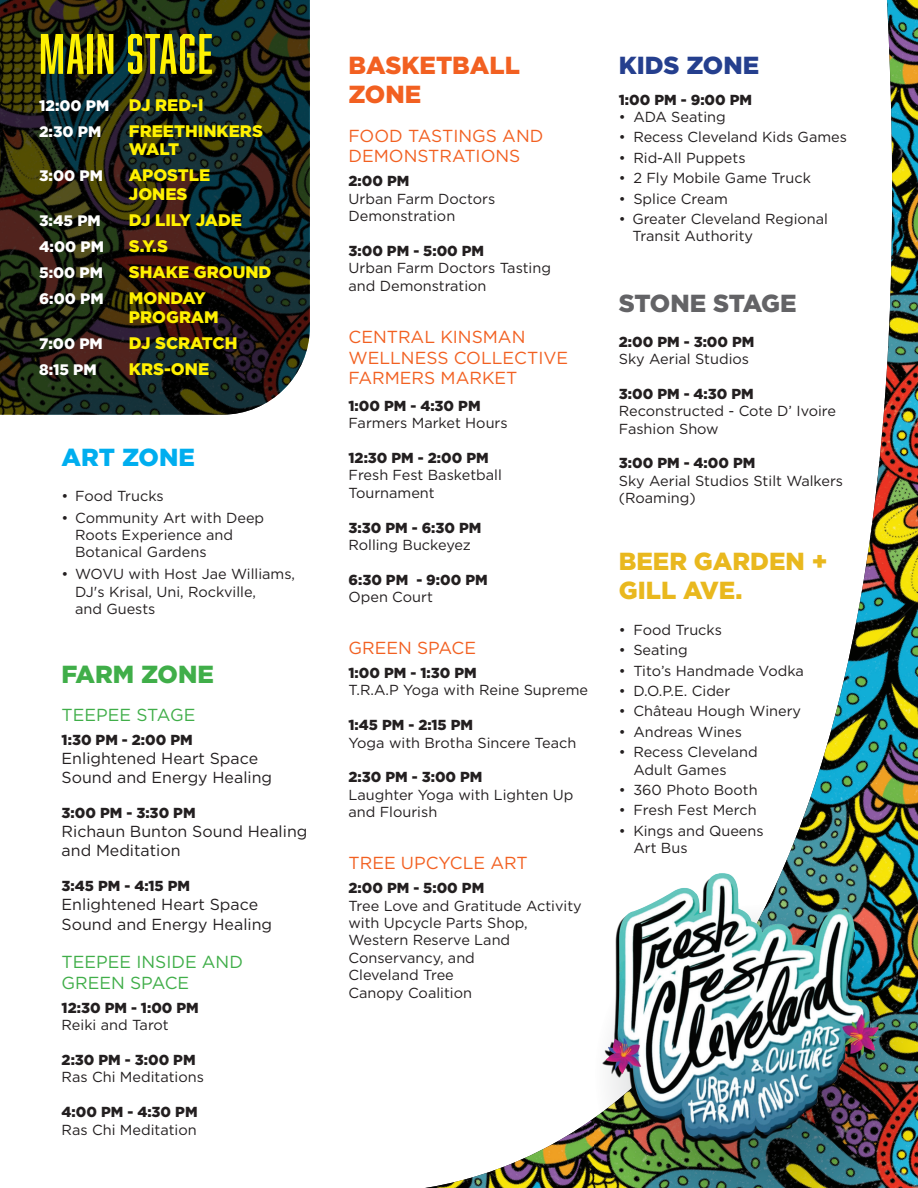
<style>
.page{position:relative;width:918px;height:1188px;background:#fff}
.page>*{position:absolute;margin:0;border:0;box-sizing:border-box;transform-origin:0 0}
.t1{font:52.5px "Abolition";letter-spacing:.03em;color:#fff101}
.t2{font:900 24.6px/28px "Gotham";color:#e9b81e}
.t3{font:900 24.6px/29.5px "Gotham";color:#f26021}
.t4{font:900 24.6px "Gotham";letter-spacing:-.02em;color:#636366}
.t5{font:900 24.6px "Gotham";color:#40ae49}
.t6{font:900 24.6px "Gotham";color:#253f8e}
.t7{font:900 24.6px "Gotham";color:#00aeef}
.t8{font:17.4px/20.9px "Gotham";color:#f26021}
.t9{font:17.4px/20.9px "Gotham";color:#40ae49}
.t10{font:900 16.8px/18.5px "Gotham";color:#fff101}
.t11{font:15.9px/19.2px "Gotham";color:#231f20}
.t12{font:900 15.3px/26.1px "Gotham";color:#fff}
.t13{font:14.55px/17.4px "Gotham";color:#231f20}
.t14{font:900 14.55px "Gotham";color:#231f20}
.s1{font-size:16.8px;color:#fff101}
</style>
<div class="page">
<img style="left:0;top:0;width:308px;height:415px">
<img style="left:425px;top:0;width:493px;height:1188px">
<img style="left:594px;top:904px;width:324px;height:284px">
<img style="left:598px;top:861px;width:291px;height:291px">
<h1 class="t1" style="left:39px;top:23px;width:175px">MAIN STAGE</h1>
<p class="t12" style="left:39px;top:92px;width:166px">12:00 PM <span class="s1">DJ RED-I<br></span>2:30 PM</p>
<p class="t10" style="left:129px;top:121px;width:136px">FREETHINKERS<br>WALT</p>
<p class="t12" style="left:39px;top:163px;width:65px">3:00 PM</p>
<p class="t10" style="left:129px;top:166px;width:83px">APOSTLE<br>JONES</p>
<p class="t12" style="left:39px;top:207px;width:63px">3:45 PM</p>
<p class="t10" style="left:129px;top:211px;width:115px">DJ LILY JADE</p>
<p class="t12" style="left:39px;top:234px;width:66px">4:00 PM</p>
<p class="t10" style="left:129px;top:237px;width:41px">S.Y.S</p>
<p class="t12" style="left:39px;top:260px;width:65px">5:00 PM</p>
<p class="t10" style="left:129px;top:263px;width:144px">SHAKE GROUND</p>
<p class="t12" style="left:39px;top:286px;width:66px">6:00 PM</p>
<p class="t10" style="left:129px;top:289px;width:91px">MONDAY<br>PROGRAM</p>
<p class="t12" style="left:39px;top:330px;width:65px">7:00 PM</p>
<p class="t10" style="left:129px;top:334px;width:110px">DJ SCRATCH</p>
<p class="t12" style="left:39px;top:357px;width:59px">8:15 PM</p>
<p class="t10" style="left:129px;top:360px;width:82px">KRS-ONE</p>
<h2 class="t7" style="left:62px;top:440px;width:135px">ART ZONE</h2>
<p class="t13" style="left:62px;top:487px;width:104px">• Food Trucks</p>
<p class="t13" style="left:75px;top:508px;width:191px;text-indent:-14px">• Community Art with Deep<br>Roots Experience and<br>Botanical Gardens</p>
<p class="t13" style="left:75px;top:565px;width:222px;text-indent:-14px">• WOVU with Host Jae Williams,<br>DJ's Krisal, Uni, Rockville,<br>and Guests</p>
<h2 class="t5" style="left:62px;top:657px;width:154px">FARM ZONE</h2>
<p class="t9" style="left:62px;top:704px;width:135px">TEEPEE STAGE</p>
<p class="t14" style="left:62px;top:730px;width:133px">1:30 PM - 2:00 PM</p>
<p class="t11" style="left:62px;top:749px;width:212px">Enlightened Heart Space<br>Sound and Energy Healing</p>
<p class="t14" style="left:62px;top:803px;width:136px">3:00 PM - 3:30 PM</p>
<p class="t11" style="left:62px;top:822px;width:247px">Richaun Bunton Sound Healing and Meditation</p>
<p class="t14" style="left:62px;top:876px;width:130px">3:45 PM - 4:15 PM</p>
<p class="t11" style="left:62px;top:895px;width:212px">Enlightened Heart Space<br>Sound and Energy Healing</p>
<p class="t9" style="left:62px;top:951px;width:183px">TEEPEE INSIDE AND<br>GREEN SPACE</p>
<p class="t14" style="left:62px;top:997px;width:139px">12:30 PM - 1:00 PM</p>
<p class="t13" style="left:62px;top:1016px;width:109px">Reiki and Tarot</p>
<p class="t14" style="left:62px;top:1050px;width:136px">2:30 PM - 3:00 PM</p>
<p class="t13" style="left:62px;top:1068px;width:144px">Ras Chi Meditations</p>
<p class="t14" style="left:62px;top:1102px;width:137px">4:00 PM - 4:30 PM</p>
<p class="t13" style="left:62px;top:1120px;width:137px">Ras Chi Meditation</p>
<h2 class="t3" style="left:348px;top:50px;width:173px">BASKETBALL<br>ZONE</h2>
<p class="t8" style="left:348px;top:125px;width:196px">FOOD TASTINGS AND<br>DEMONSTRATIONS</p>
<p class="t14" style="left:348px;top:171px;width:62px">2:00 PM</p>
<p class="t13" style="left:348px;top:190px;width:148px">Urban Farm Doctors<br>Demonstration</p>
<p class="t14" style="left:348px;top:241px;width:137px">3:00 PM - 5:00 PM</p>
<p class="t13" style="left:348px;top:259px;width:204px">Urban Farm Doctors Tasting and Demonstration</p>
<p class="t8" style="left:348px;top:326px;width:221px">CENTRAL KINSMAN<br>WELLNESS COLLECTIVE<br>FARMERS MARKET</p>
<p class="t14" style="left:348px;top:396px;width:134px">1:00 PM - 4:30 PM</p>
<p class="t13" style="left:348px;top:414px;width:161px">Farmers Market Hours</p>
<p class="t14" style="left:348px;top:448px;width:142px">12:30 PM - 2:00 PM</p>
<p class="t13" style="left:348px;top:466px;width:155px">Fresh Fest Basketball<br>Tournament</p>
<p class="t14" style="left:348px;top:518px;width:135px">3:30 PM - 6:30 PM</p>
<p class="t13" style="left:348px;top:536px;width:124px">Rolling Buckeyez</p>
<p class="t14" style="left:348px;top:570px;width:141px">6:30 PM - 9:00 PM</p>
<p class="t13" style="left:348px;top:588px;width:86px">Open Court</p>
<p class="t8" style="left:348px;top:637px;width:129px">GREEN SPACE</p>
<p class="t14" style="left:348px;top:663px;width:130px">1:00 PM - 1:30 PM</p>
<p class="t13" style="left:348px;top:681px;width:241px">T.R.A.P Yoga with Reine Supreme</p>
<p class="t14" style="left:348px;top:715px;width:126px">1:45 PM - 2:15 PM</p>
<p class="t13" style="left:348px;top:734px;width:229px">Yoga with Brotha Sincere Teach</p>
<p class="t14" style="left:348px;top:767px;width:136px">2:30 PM - 3:00 PM</p>
<p class="t13" style="left:348px;top:786px;width:226px">Laughter Yoga with Lighten Up and Flourish</p>
<p class="t8" style="left:348px;top:852px;width:181px">TREE UPCYCLE ART</p>
<p class="t14" style="left:348px;top:878px;width:137px">2:00 PM - 5:00 PM</p>
<p class="t13" style="left:348px;top:896px;width:235px">Tree Love and Gratitude Activity with Upcycle Parts Shop,<br>Western Reserve Land<br>Conservancy, and<br>Cleveland Tree<br>Canopy Coalition</p>
<h2 class="t6" style="left:619px;top:48px;width:142px">KIDS ZONE</h2>
<p class="t14" style="left:619px;top:89px;width:135px">1:00 PM - 9:00 PM</p>
<p class="t13" style="left:619px;top:108px;width:108px">• ADA Seating</p>
<p class="t13" style="left:619px;top:128px;width:230px">• Recess Cleveland Kids Games</p>
<p class="t13" style="left:619px;top:149px;width:128px">• Rid-All Puppets</p>
<p class="t13" style="left:619px;top:169px;width:194px">• 2 Fly Mobile Game Truck</p>
<p class="t13" style="left:619px;top:190px;width:111px">• Splice Cream</p>
<p class="t13" style="left:632px;top:210px;width:197px;text-indent:-14px">• Greater Cleveland Regional<br>Transit Authority</p>
<h2 class="t4" style="left:619px;top:286px;width:179px">STONE STAGE</h2>
<p class="t14" style="left:619px;top:331px;width:137px">2:00 PM - 3:00 PM</p>
<p class="t13" style="left:619px;top:350px;width:132px">Sky Aerial Studios</p>
<p class="t14" style="left:619px;top:384px;width:136px">3:00 PM - 4:30 PM</p>
<p class="t13" style="left:619px;top:402px;width:219px">Reconstructed - Cote D’ Ivoire<br>Fashion Show</p>
<p class="t14" style="left:619px;top:453px;width:138px">3:00 PM - 4:00 PM</p>
<p class="t13" style="left:619px;top:472px;width:226px">Sky Aerial Studios Stilt Walkers (Roaming)</p>
<h2 class="t2" style="left:619px;top:547px;width:210px">BEER GARDEN +<br>GILL AVE.</h2>
<p class="t13" style="left:619px;top:621px;width:105px">• Food Trucks</p>
<p class="t13" style="left:619px;top:641px;width:70px">• Seating</p>
<p class="t13" style="left:619px;top:661px;width:187px">• Tito’s Handmade Vodka</p>
<p class="t13" style="left:619px;top:682px;width:113px">• D.O.P.E. Cider</p>
<p class="t13" style="left:619px;top:702px;width:184px">• Château Hough Winery</p>
<p class="t13" style="left:619px;top:723px;width:125px">• Andreas Wines</p>
<p class="t13" style="left:633px;top:743px;width:126px;text-indent:-15px">• Recess Cleveland<br>Adult Games</p>
<p class="t13" style="left:619px;top:781px;width:140px">• 360 Photo Booth</p>
<p class="t13" style="left:619px;top:801px;width:139px">• Fresh Fest Merch</p>
<p class="t13" style="left:633px;top:822px;width:132px;text-indent:-15px">• Kings and Queens<br>Art Bus</p>
</div>
